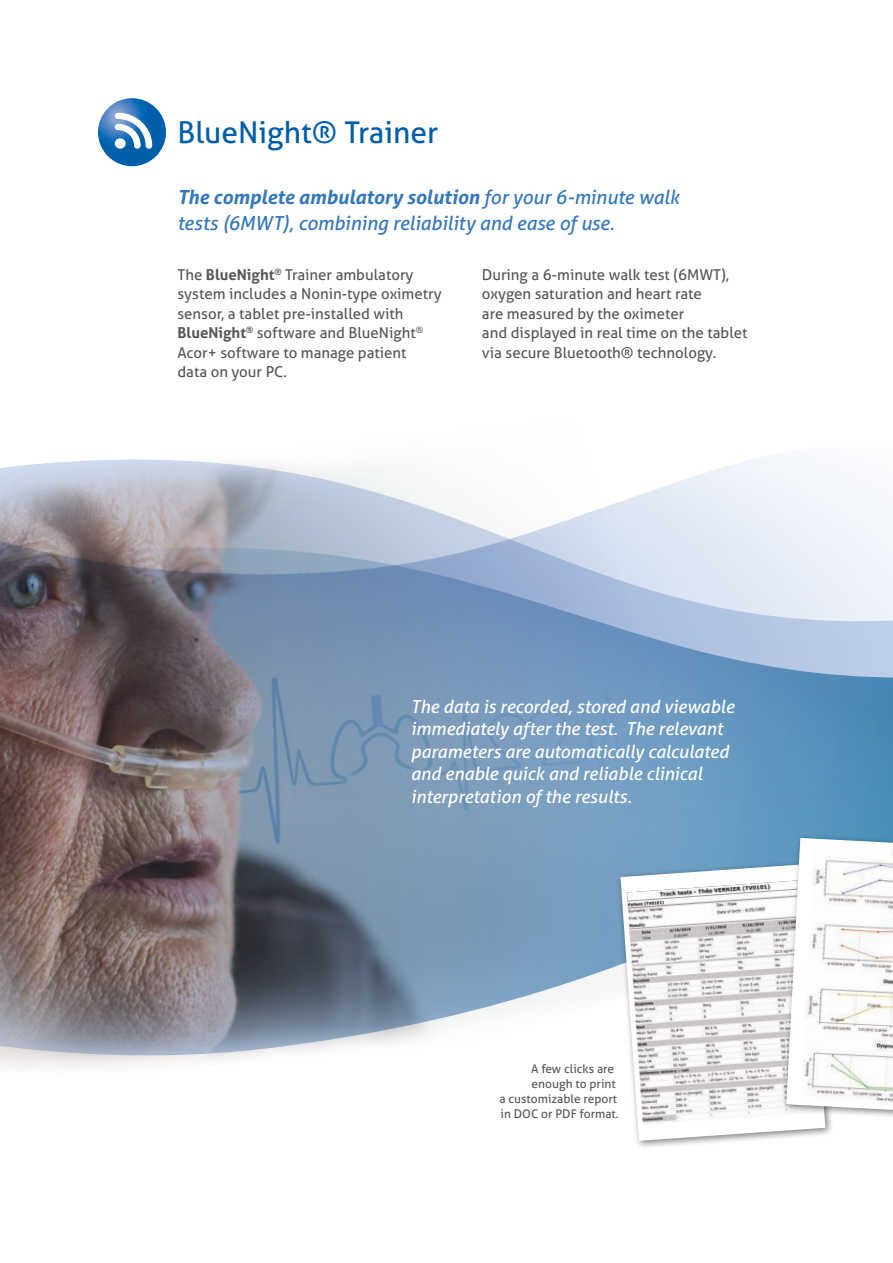
<style>
.page{position:relative;width:893px;height:1263px;background:#fff}
.page>*{position:absolute;margin:0;border:0;box-sizing:border-box;transform-origin:0 0}
.t1{font:30px "Aller";color:#005eaa}
.t2{font:italic 19.5px/25.5px "Aller";letter-spacing:-.01em;color:#3477bc}
.t3{font:italic 18px/22.5px "Aller";letter-spacing:-.005em;color:#fff}
.t4{font:15px/19.5px "Aller";color:#575756}
.t5{font:12px "Aller";color:#575756}
.s1{font-weight:700}
</style>
<div class="page">
<img style="left:0;top:888px;width:616px;height:179px">
<svg style="left:0;top:455px;width:893px;height:433px;background:#90a0b4"></svg>
<svg style="left:98px;top:98px;width:68px;height:68px;background:#1d6eb4"></svg>
<svg style="left:115px;top:113px;width:37px;height:36px"></svg>
<div style="left:115px;top:138px;width:11px;height:11px;background:#fff;border-radius:50%"></div>
<div style="left:616px;top:859px;width:219px;height:291px;background:#000;opacity:.5"></div>
<svg style="left:620px;top:864px;width:205px;height:277px"></svg>
<img style="left:627px;top:880px;width:194px;height:245px">
<div style="left:782px;top:833px;width:111px;height:290px;background:#000;opacity:.5"></div>
<svg style="left:786px;top:838px;width:107px;height:272px"></svg>
<img style="left:801px;top:844px;width:92px;height:261px">
<h1 class="t1" style="left:177px;top:114px;width:262px">BlueNight® Trainer</h1>
<h2 class="t2" style="left:177px;top:184px;width:503px"><span class="s1">The complete ambulatory solution</span> for your 6-minute walk tests (6MWT), combining reliability and ease of use.</h2>
<p class="t4" style="left:177px;top:265px;width:266px">The <span class="s1">BlueNight</span><sup>®</sup> Trainer ambulatory system includes a Nonin-type oximetry sensor, a tablet pre-installed with<br><span class="s1">BlueNight</span><sup>®</sup> software and BlueNight<sup>®<br></sup>Acor + software to manage patient<br>data on your PC.</p>
<p class="t4" style="left:482px;top:265px;width:267px">During a 6-minute walk test (6MWT), oxygen saturation and heart rate<br>are measured by the oximeter<br>and displayed in real time on the tablet via secure Bluetooth® technology.</p>
<p class="t3" style="left:411px;top:695px;width:325px">The data is recorded, stored and viewable immediately after the test. The relevant parameters are automatically calculated and enable quick and reliable clinical interpretation of the results.</p>
<p class="t5" style="left:531px;top:1062px;width:85px">A few clicks are</p>
<p class="t5" style="left:532px;top:1077px;width:86px">enough to print</p>
<p class="t5" style="left:499px;top:1092px;width:119px">a customizable report</p>
<p class="t5" style="left:501px;top:1107px;width:120px">in DOC or PDF format.</p>
</div>
